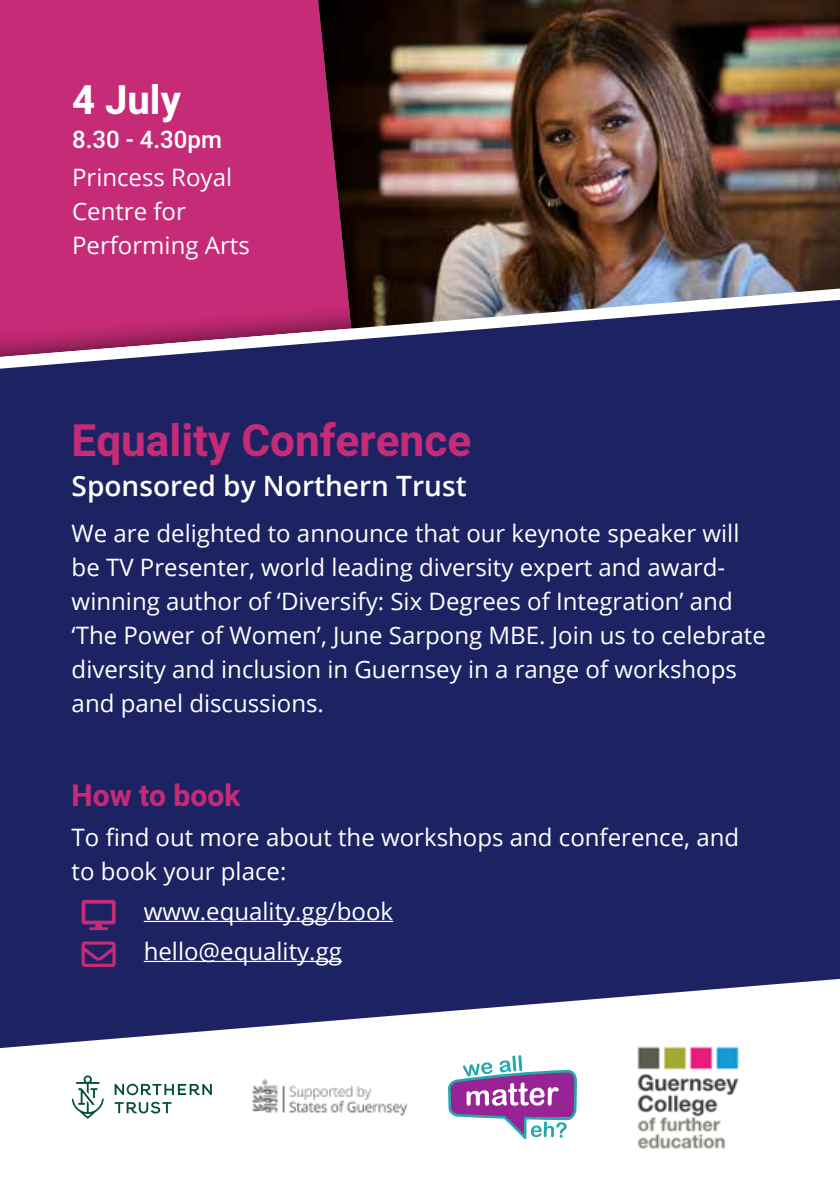
<style>
.page{position:relative;width:840px;height:1191px;background:#fff}
.page>*{position:absolute;margin:0;border:0;box-sizing:border-box;transform-origin:0 0}
.t1{font:700 44px "Heebo";color:#c52b76}
.t2{font:700 40px "Heebo";color:#fff}
.t3{font:700 30px "Heebo";color:#c52b76}
.t4{font:600 28px "Open Sans";color:#fff}
.t5{font:24px/34px "Open Sans";color:#fff}
.t6{font:500 24px "Heebo";color:#fff}
</style>
<div class="page">
<div style="left:0;top:0;width:839px;height:380px;background:#c52b76"></div>
<img style="left:318px;top:0;width:521px;height:212px">
<div style="left:0;top:376px;width:839px;height:603px;background:#1d2362"></div>
<img style="left:0;top:212px;width:839px;height:164px">
<svg style="left:0;top:979px;width:838px;height:135px"></svg>
<hr style="left:144px;top:921px;width:249px;height:1px;background:#fff">
<hr style="left:144px;top:961px;width:198px;height:1px;background:#fff">
<svg style="left:81px;top:941px;width:35px;height:26px"></svg>
<svg style="left:81px;top:900px;width:35px;height:30px"></svg>
<svg style="left:114px;top:1083px;width:98px;height:30px"></svg>
<svg style="left:72px;top:1075px;width:32px;height:44px"></svg>
<img style="left:251px;top:1077px;width:157px;height:39px">
<svg style="left:448px;top:1055px;width:128px;height:84px"></svg>
<img style="left:635px;top:1045px;width:104px;height:104px">
<h2 class="t2" style="left:72px;top:72px;width:110px">4 July</h2>
<p class="t6" style="left:72px;top:123px;width:151px">8.30 - 4.30pm</p>
<p class="t5" style="left:72px;top:160px;width:179px">Princess Royal<br>Centre for<br>Performing Arts</p>
<h1 class="t1" style="left:72px;top:410px;width:401px">Equality Conference</h1>
<p class="t4" style="left:72px;top:467px;width:396px">Sponsored by Northern Trust</p>
<p class="t5" style="left:72px;top:516px;width:695px">We are delighted to announce that our keynote speaker will be TV Presenter, world leading diversity expert and award&shy;winning author of ‘Diversify: Six Degrees of Integration’ and ‘The Power of Women’, June Sarpong MBE. Join us to celebrate diversity and inclusion in Guernsey in a range of workshops and panel discussions.</p>
<p class="t3" style="left:72px;top:774px;width:170px">How to book</p>
<p class="t5" style="left:72px;top:819px;width:668px">To find out more about the workshops and conference, and to book your place:</p>
<p class="t5" style="left:144px;top:890px;width:251px;line-height:40px">www.equality.gg/book hello@equality.gg</p>
</div>
